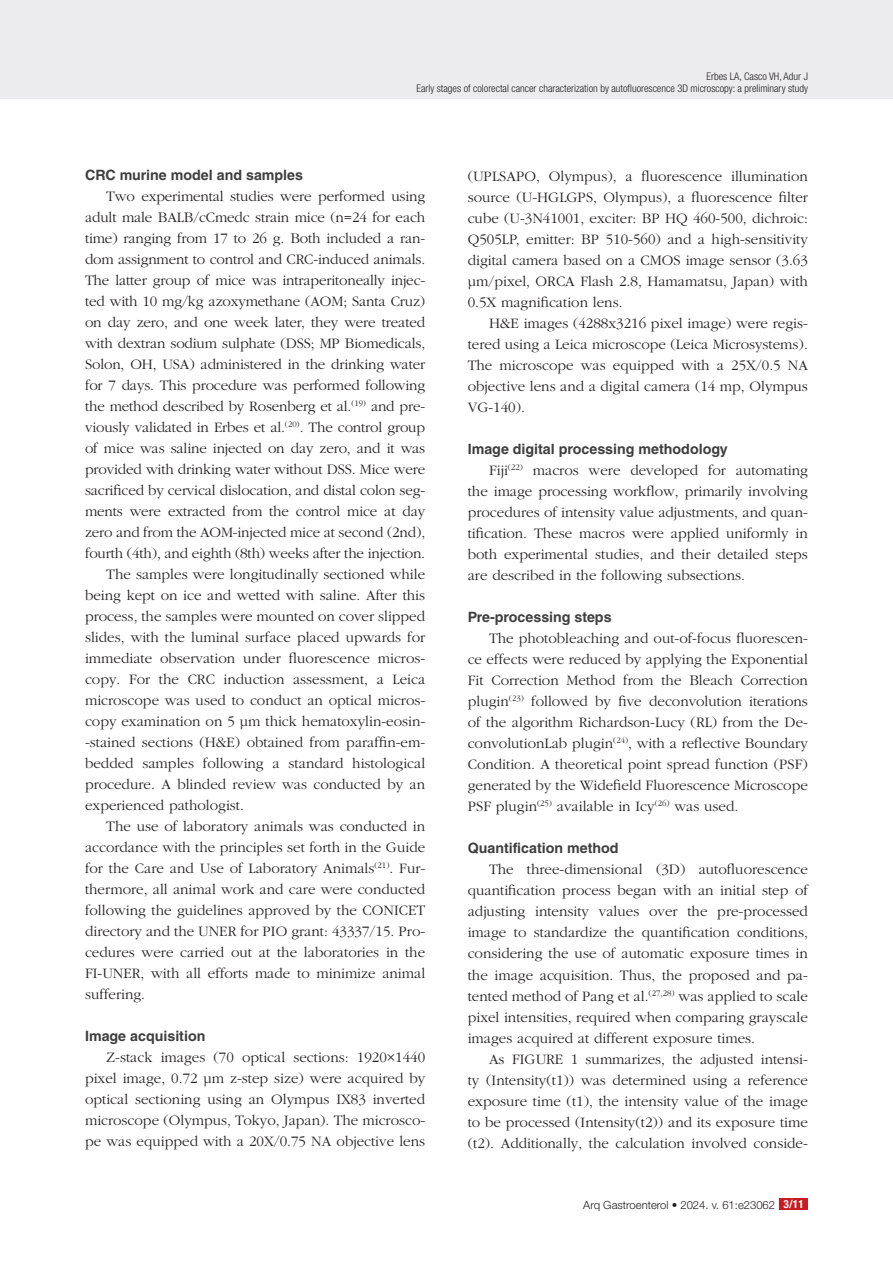
<style>
.page{position:relative;width:893px;height:1263px;background:#fff}
.page>*{position:absolute;margin:0;border:0;box-sizing:border-box;transform-origin:0 0}
.Body_Text{font:300 15px/21px "Garamond";color:#231f20;text-align:justify}
.Body_Topic{font:700 14.25px "Helvetica LT Std";color:#3e3e3f}
.Body_Text-2{font:300 11.25px "Helvetica Neue LT Pro";color:#231f20}
.t1{font:300 condensed 10.5px/12px "Helvetica Neue LT Pro";color:#231f20;text-align:right}
.s1{font-weight:700;font-stretch:condensed;color:#fff}
</style>
<div class="page">
<div style="left:0;top:0;width:893px;height:99px;background:#ececee"></div>
<div style="left:779px;top:1198px;width:29px;height:12px;background:#c61c22"></div>
<p class="t1" style="left:416px;top:70px;width:393px">Erbes LA, Casco VH, Adur J<br>Early stages of colorectal cancer characterization by autofluorescence 3D microscopy: a preliminary study</p>
<p class="Body_Topic" style="left:85px;top:167px;width:220px">CRC murine model and samples</p>
<p class="Body_Text" style="left:85px;top:186px;width:342px;text-indent:21px">Two experimental studies were performed using adult male BALB/cCmedc strain mice (n=24 for each time) ranging from 17 to 26 g. Both included a ran&shy;dom assignment to control and CRC-induced animals.<br>The latter group of mice was intraperitoneally injec&shy;ted with 10 mg/kg azoxymethane (AOM; Santa Cruz) on day zero, and one week later, they were treated with dextran sodium sulphate (DSS; MP Biomedicals, Solon, OH, USA) administered in the drinking water for 7 days. This procedure was performed following the method described by Rosenberg et al.<sup>(19)</sup> and pre&shy;viously validated in Erbes et al.<sup>(20)</sup>. The control group of mice was saline injected on day zero, and it was provided with drinking water without DSS. Mice were sacrificed by cervical dislocation, and distal colon seg&shy;ments were extracted from the control mice at day zero and from the AOM-injected mice at second (2nd), fourth (4th), and eighth (8th) weeks after the injection.</p>
<p class="Body_Text" style="left:85px;top:564px;width:342px;text-indent:21px">The samples were longitudinally sectioned while being kept on ice and wetted with saline. After this process, the samples were mounted on cover slipped slides, with the luminal surface placed upwards for immediate observation under fluorescence micros&shy;copy. For the CRC induction assessment, a Leica microscope was used to conduct an optical micros&shy;copy examination on 5 µm thick hematoxylin-eosin--stained sections (H&amp;E) obtained from paraffin-em&shy;bedded samples following a standard histological procedure. A blinded review was conducted by an experienced pathologist.</p>
<p class="Body_Text" style="left:85px;top:816px;width:342px;text-indent:21px">The use of laboratory animals was conducted in accordance with the principles set forth in the Guide for the Care and Use of Laboratory Animals<sup>(21)</sup>. Fur&shy;thermore, all animal work and care were conducted following the guidelines approved by the CONICET directory and the UNER for PIO grant: 43337/15. Pro&shy;cedures were carried out at the laboratories in the FI-UNER, with all efforts made to minimize animal suffering.</p>
<p class="Body_Topic" style="left:85px;top:1028px;width:122px">Image acquisition</p>
<p class="Body_Text" style="left:85px;top:1047px;width:342px;text-indent:21px">Z-stack images (70 optical sections: 1920×1440 pixel image, 0.72 µm z-step size) were acquired by optical sectioning using an Olympus IX83 inverted microscope (Olympus, Tokyo, Japan). The microsco&shy;pe was equipped with a 20X/0.75 NA objective lens</p>
<p class="Body_Text" style="left:468px;top:166px;width:342px">(UPLSAPO, Olympus), a fluorescence illumination source (U-HGLGPS, Olympus), a fluorescence filter cube (U-3N41001, exciter: BP HQ 460-500, dichroic:<br>Q505LP, emitter: BP 510-560) and a high-sensitivity digital camera based on a CMOS image sensor (3.63 µm/pixel, ORCA Flash 2.8, Hamamatsu, Japan) with 0.5X magnification lens.</p>
<p class="Body_Text" style="left:468px;top:313px;width:342px;text-indent:21px">H&amp;E images (4288x3216 pixel image) were regis&shy;tered using a Leica microscope (Leica Microsystems).<br>The microscope was equipped with a 25X/0.5 NA objective lens and a digital camera (14 mp, Olympus VG-140).</p>
<p class="Body_Topic" style="left:468px;top:441px;width:261px">Image digital processing methodology</p>
<p class="Body_Text" style="left:468px;top:460px;width:342px;text-indent:21px">Fiji<sup>(22)</sup> macros were developed for automating the image processing workflow, primarily involving procedures of intensity value adjustments, and quan&shy;tification. These macros were applied uniformly in both experimental studies, and their detailed steps are described in the following subsections.</p>
<p class="Body_Topic" style="left:468px;top:609px;width:145px">Pre-processing steps</p>
<p class="Body_Text" style="left:468px;top:628px;width:342px;text-indent:21px">The photobleaching and out-of-focus fluorescen&shy;ce effects were reduced by applying the Exponential Fit Correction Method from the Bleach Correction plugin<sup>(23)</sup> followed by five deconvolution iterations of the algorithm Richardson-Lucy (RL) from the De&shy;convolutionLab plugin<sup>(24)</sup>, with a reflective Boundary Condition. A theoretical point spread function (PSF) generated by the Widefield Fluorescence Microscope PSF plugin<sup>(25)</sup> available in Icy<sup>(26)</sup> was used.</p>
<p class="Body_Topic" style="left:468px;top:840px;width:152px">Quantification method</p>
<p class="Body_Text" style="left:468px;top:859px;width:342px;text-indent:21px">The three-dimensional (3D) autofluorescence quantification process began with an initial step of adjusting intensity values over the pre-processed image to standardize the quantification conditions, considering the use of automatic exposure times in the image acquisition. Thus, the proposed and pa&shy;tented method of Pang et al.<sup>(27,28)</sup> was applied to scale pixel intensities, required when comparing grayscale images acquired at different exposure times.</p>
<p class="Body_Text" style="left:468px;top:1048px;width:342px;text-indent:21px">As FIGURE 1 summarizes, the adjusted intensi&shy;ty (Intensity(t1)) was determined using a reference exposure time (t1), the intensity value of the image to be processed (Intensity(t2)) and its exposure time (t2). Additionally, the calculation involved conside-</p>
<p class="Body_Text-2" style="left:583px;top:1198px;width:222px">Arq Gastroenterol • 2024. v. 61:e23062 <span class="s1">3/11</span></p>
</div>
